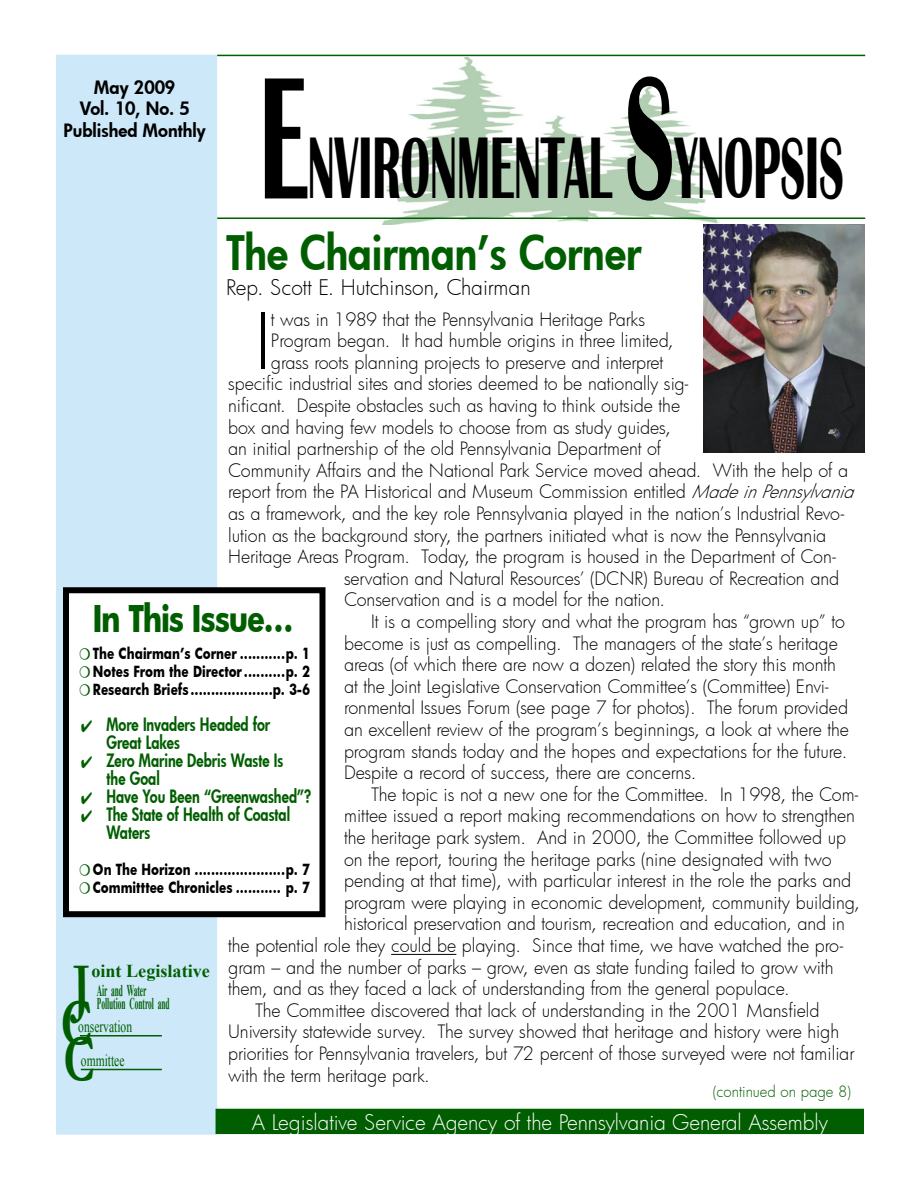
<style>
.page{position:relative;width:918px;height:1188px;background:#fff}
.page>*{position:absolute;margin:0;border:0;box-sizing:border-box;transform-origin:0 0}
.Headlines{font:700 90px "Britannic";color:#000;scale:.5 1}
.Body_text{font:300 75.3px "Futura";color:#000}
.t1{font:700 66px "Garamond";color:#005e00;scale:.7 1}
.Subhead_1{font:800 46.5px "Futura";color:#005e00;scale:.9 1}
.t2{font:700 36px "Futura";letter-spacing:-.04em;color:#005e00;scale:.82 1}
.Subhead_2{font:300 21px "Futura";letter-spacing:-.005em;color:#fff}
.Subhead_1-2{font:300 21px "Futura";letter-spacing:-.005em;color:#000}
.t3{font:700 18.15px "Times New Roman";color:#005e00}
.Body_text-2{font:300 18px/21.6px "Futura";letter-spacing:-.005em;color:#000}
.In_This_Issue{font:800 18px "Futura";color:#005e00;scale:.8 1}
.Subhead_2-2{font:800 18px "Futura";color:#000}
.t4{font:700 16.5px "Times New Roman";color:#005e00;scale:.45 1}
.t5{font:16.5px "Times New Roman";color:#005e00;scale:.7 1}
.Subhead_2-3{font:700 15px "Futura";color:#000;scale:.8 1}
.Subhead_2-4{font:300 15px "Futura";color:#005e00}
.s1{font-size:180px}
.s2{font-style:italic}
</style>
<div class="page">
<img style="left:380px;top:57px;width:344px;height:168px">
<div style="left:57px;top:55px;width:159px;height:1079px;background:#cde9f9"></div>
<div style="left:56px;top:55px;width:161px;height:1080px;border:2px solid #cde9f9"></div>
<div style="left:216px;top:1109px;width:647px;height:24px;background:#005e00"></div>
<div style="left:216px;top:1109px;width:648px;height:25px;border:2px solid #005e00"></div>
<hr style="left:217px;top:55px;width:648px;height:1px;background:#005e00">
<hr style="left:217px;top:218px;width:648px;height:1px;background:#005e00">
<hr style="left:80px;top:1035px;width:82px;height:1px;background:#005e00">
<hr style="left:81px;top:1069px;width:81px;height:1px;background:#005e00">
<div style="left:66px;top:590px;width:256px;height:324px;background:#fff"></div>
<div style="left:63px;top:587px;width:263px;height:330px;border:6px solid #000"></div>
<img style="left:703px;top:225px;width:162px;height:228px">
<hr style="left:391px;top:954px;width:65px;height:1px;background:#000">
<p class="Subhead_2-2" style="left:94px;top:75px;width:83px">May 2009</p>
<p class="Subhead_2-2" style="left:80px;top:97px;width:112px">Vol. 10, No. 5</p>
<p class="Subhead_2-2" style="left:64px;top:118px;width:144px">Published Monthly</p>
<p class="Headlines" style="left:260px;top:118px;width:1169px"><span class="s1">E</span>NVIRONMENTAL <span class="s1">S</span>YNOPSIS</p>
<p class="Subhead_1" style="left:226px;top:221px;width:463px">The Chairman’s Corner</p>
<p class="Subhead_1-2" style="left:226px;top:273px;width:306px">Rep. Scott E. Hutchinson, Chairman</p>
<p class="Body_text" style="left:255px;top:291px;width:17px">I</p>
<p class="Body_text-2" style="left:271px;top:308px;width:376px">t was in 1989 that the Pennsylvania Heritage Parks</p>
<p class="Body_text-2" style="left:271px;top:330px;width:404px">Program began. It had humble origins in three limited,</p>
<p class="Body_text-2" style="left:271px;top:351px;width:394px">grass roots planning projects to preserve and interpret</p>
<p class="Body_text-2" style="left:228px;top:373px;width:462px">specific industrial sites and stories deemed to be nationally sig-</p>
<p class="Body_text-2" style="left:228px;top:394px;width:454px">nificant. Despite obstacles such as having to think outside the</p>
<p class="Body_text-2" style="left:228px;top:416px;width:444px">box and having few models to choose from as study guides,</p>
<p class="Body_text-2" style="left:228px;top:438px;width:435px">an initial partnership of the old Pennsylvania Department of</p>
<p class="Body_text-2" style="left:228px;top:459px;width:621px">Community Affairs and the National Park Service moved ahead. With the help of a</p>
<p class="Body_text-2" style="left:228px;top:481px;width:635px">report from the PA Historical and Museum Commission entitled <span class="s2">MadeinPennsylvania</span></p>
<p class="Body_text-2" style="left:228px;top:502px;width:618px">as a framework, and the key role Pennsylvania played in the nation’s Industrial Revo-</p>
<p class="Body_text-2" style="left:228px;top:524px;width:600px">lution as the background story, the partners initiated what is now the Pennsylvania</p>
<p class="Body_text-2" style="left:228px;top:546px;width:609px">Heritage Areas Program. Today, the program is housed in the Department of Con-</p>
<p class="Body_text-2" style="left:344px;top:567px;width:497px">servation and Natural Resources’ (DCNR) Bureau of Recreation and</p>
<p class="Body_text-2" style="left:344px;top:589px;width:323px">Conservation and is a model for the nation.</p>
<p class="Body_text-2" style="left:344px;top:610px;width:507px;text-indent:27px">It is a compelling story and what the program has “grown up” to become is just as compelling. The managers of the state’s heritage areas (of which there are now a dozen) related the story this month at the Joint Legislative Conservation Committee’s (Committee) Envi&shy;ronmental Issues Forum (see page 7 for photos). The forum provided an excellent review of the program’s beginnings, a look at where the program stands today and the hopes and expectations for the future.<br>Despite a record of success, there are concerns.</p>
<p class="Body_text-2" style="left:371px;top:783px;width:489px">The topic is not a new one for the Committee. In 1998, the Com-</p>
<p class="Body_text-2" style="left:344px;top:805px;width:512px">mittee issued a report making recommendations on how to strengthen</p>
<p class="Body_text-2" style="left:344px;top:826px;width:504px">the heritage park system. And in 2000, the Committee followed up</p>
<p class="Body_text-2" style="left:344px;top:848px;width:489px">on the report, touring the heritage parks (nine designated with two</p>
<p class="Body_text-2" style="left:344px;top:870px;width:509px">pending at that time), with particular interest in the role the parks and</p>
<p class="Body_text-2" style="left:344px;top:891px;width:518px">program were playing in economic development, community building,</p>
<p class="Body_text-2" style="left:344px;top:913px;width:502px">historical preservation and tourism, recreation and education, and in</p>
<p class="Body_text-2" style="left:228px;top:934px;width:617px">the potential role they could be playing. Since that time, we have watched the pro-</p>
<p class="Body_text-2" style="left:228px;top:956px;width:607px">gram – and the number of parks – grow, even as state funding failed to grow with</p>
<p class="Body_text-2" style="left:228px;top:978px;width:563px">them, and as they faced a lack of understanding from the general populace.</p>
<p class="Body_text-2" style="left:228px;top:999px;width:628px;text-indent:27px">The Committee discovered that lack of understanding in the 2001 Mansfield University statewide survey. The survey showed that heritage and history were high priorities for Pennsylvania travelers, but 72 percent of those surveyed were not familiar with the term heritage park.</p>
<p class="t2" style="left:93px;top:593px;width:246px">In This Issue…</p>
<p class="Subhead_2-3" style="left:93px;top:643px;width:273px">The Chairman’s Corner ...........p. 1</p>
<p class="Subhead_2-3" style="left:93px;top:661px;width:273px">Notes From the Director ..........p. 2</p>
<p class="Subhead_2-3" style="left:93px;top:679px;width:273px">Research Briefs ....................p. 3-6</p>
<p class="In_This_Issue" style="left:81px;top:712px;width:238px">✔ More Invaders Headed for</p>
<p class="In_This_Issue" style="left:106px;top:730px;width:93px">Great Lakes</p>
<p class="In_This_Issue" style="left:81px;top:748px;width:255px">✔ Zero Marine Debris Waste Is</p>
<p class="In_This_Issue" style="left:106px;top:766px;width:68px">the Goal</p>
<p class="In_This_Issue" style="left:81px;top:784px;width:289px">✔ Have You Been “Greenwashed”?</p>
<p class="In_This_Issue" style="left:81px;top:802px;width:263px">✔ The State of Health of Coastal</p>
<p class="In_This_Issue" style="left:106px;top:820px;width:57px">Waters</p>
<p class="Subhead_2-3" style="left:93px;top:859px;width:273px">On The Horizon ......................p. 7</p>
<p class="Subhead_2-3" style="left:93px;top:877px;width:273px">Committtee Chronicles ........... p. 7</p>
<p class="t3" style="left:91px;top:959px;width:120px">oint Legislative</p>
<p class="t4" style="left:97px;top:979px;width:112px">Air and Water</p>
<p class="t4" style="left:97px;top:992px;width:163px">Pollution Control and</p>
<p class="t5" style="left:78px;top:1015px;width:78px">onservation</p>
<p class="t5" style="left:81px;top:1050px;width:64px">ommittee</p>
<p class="t1" style="left:73px;top:943px;width:26px">J</p>
<p class="t1" style="left:61px;top:978px;width:46px">C</p>
<p class="t1" style="left:64px;top:1015px;width:46px">C</p>
<p class="Subhead_2-4" style="left:713px;top:1082px;width:140px">(continued on page 8)</p>
<p class="Subhead_2" style="left:252px;top:1108px;width:578px">A Legislative Service Agency of the Pennsylvania General Assembly</p>
</div>
